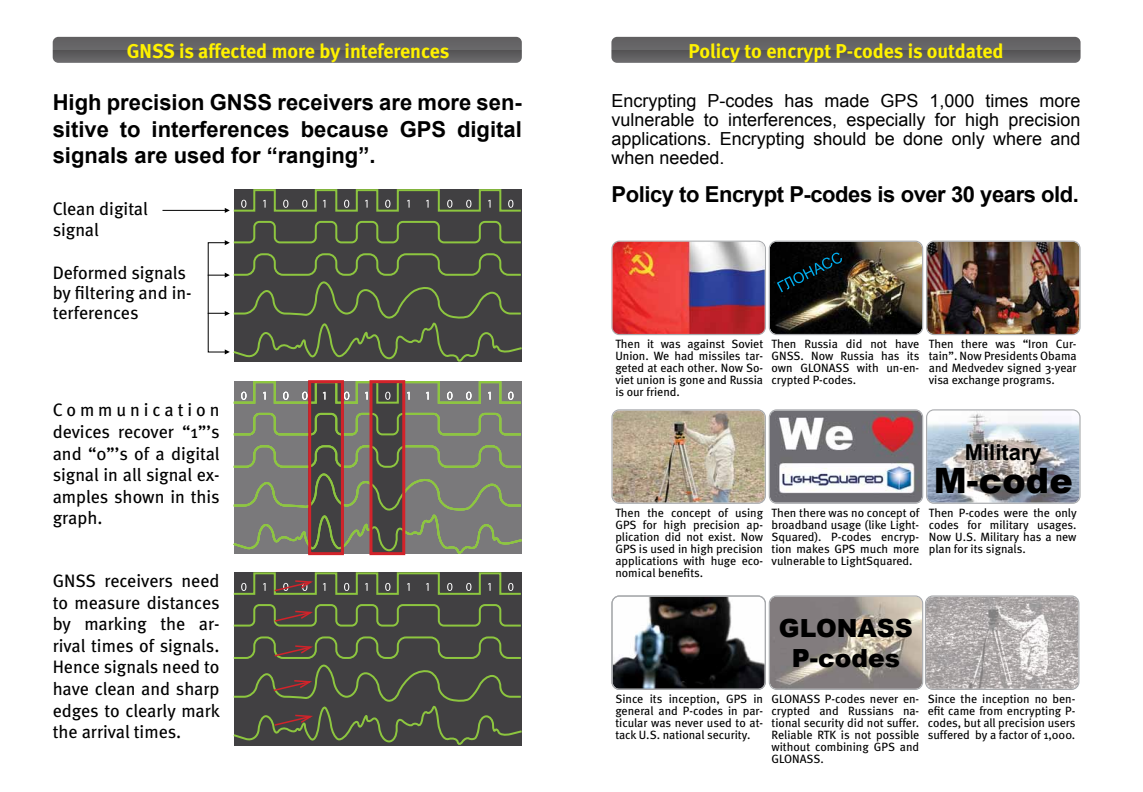
<style>
.page{position:relative;width:1143px;height:792px;background:#fff}
.page>*{position:absolute;margin:0;border:0;box-sizing:border-box;transform-origin:0 0}
.t1{font:900 35px "Arial";color:#000}
.t2{font:900 25px/30px "Arial";color:#000;text-align:center}
.t3{font:700 22px/26.4px "Arial";color:#000;text-align:justify}
.t4{font:700 22px "Arial";letter-spacing:-.02em;color:#000}
.t5{font:700 20px "Meta";color:#fff200}
.t6{font:18px/21.6px "Meta";color:#000}
.t7{font:18px/19px "Arial";color:#000;text-align:justify}
.t8{font:12px/12px "Meta";color:#000;text-align:justify}
</style>
<div class="page">
<svg style="left:53px;top:37px;width:469px;height:26px;background:#636264"></svg>
<svg style="left:611px;top:37px;width:470px;height:26px;background:#646364"></svg>
<svg style="left:233px;top:189px;width:289px;height:173px;background:#484d42"></svg>
<svg style="left:241px;top:200px;width:5px;height:8px"></svg>
<svg style="left:344px;top:200px;width:5px;height:8px"></svg>
<svg style="left:385px;top:200px;width:5px;height:8px"></svg>
<svg style="left:508px;top:200px;width:5px;height:8px"></svg>
<svg style="left:283px;top:200px;width:5px;height:8px"></svg>
<svg style="left:302px;top:200px;width:5px;height:8px"></svg>
<svg style="left:447px;top:200px;width:5px;height:8px"></svg>
<svg style="left:466px;top:200px;width:5px;height:8px"></svg>
<svg style="left:407px;top:200px;width:3px;height:8px"></svg>
<svg style="left:426px;top:200px;width:3px;height:8px"></svg>
<svg style="left:263px;top:200px;width:3px;height:8px"></svg>
<svg style="left:323px;top:200px;width:2px;height:8px"></svg>
<svg style="left:365px;top:200px;width:3px;height:8px"></svg>
<svg style="left:488px;top:200px;width:3px;height:8px"></svg>
<svg style="left:233px;top:572px;width:289px;height:174px;background:#484d42"></svg>
<svg style="left:241px;top:583px;width:5px;height:8px"></svg>
<svg style="left:344px;top:583px;width:5px;height:8px"></svg>
<svg style="left:385px;top:583px;width:5px;height:8px"></svg>
<svg style="left:508px;top:583px;width:5px;height:8px"></svg>
<svg style="left:447px;top:583px;width:5px;height:8px"></svg>
<svg style="left:466px;top:583px;width:5px;height:8px"></svg>
<svg style="left:407px;top:583px;width:3px;height:8px"></svg>
<svg style="left:426px;top:583px;width:3px;height:8px"></svg>
<svg style="left:263px;top:583px;width:3px;height:8px"></svg>
<svg style="left:323px;top:583px;width:2px;height:8px"></svg>
<svg style="left:365px;top:583px;width:3px;height:8px"></svg>
<svg style="left:488px;top:583px;width:3px;height:8px"></svg>
<svg style="left:273px;top:579px;width:42px;height:13px"></svg>
<svg style="left:273px;top:610px;width:42px;height:13px"></svg>
<svg style="left:273px;top:645px;width:42px;height:13px"></svg>
<svg style="left:272px;top:679px;width:42px;height:13px"></svg>
<svg style="left:273px;top:714px;width:42px;height:13px"></svg>
<svg style="left:233px;top:380px;width:289px;height:176px;background:#757a6d"></svg>
<svg style="left:241px;top:392px;width:5px;height:8px"></svg>
<svg style="left:344px;top:392px;width:5px;height:8px"></svg>
<svg style="left:385px;top:392px;width:5px;height:8px"></svg>
<svg style="left:508px;top:392px;width:5px;height:8px"></svg>
<svg style="left:283px;top:392px;width:5px;height:8px"></svg>
<svg style="left:302px;top:392px;width:5px;height:8px"></svg>
<svg style="left:447px;top:392px;width:5px;height:8px"></svg>
<svg style="left:466px;top:392px;width:5px;height:8px"></svg>
<svg style="left:407px;top:392px;width:3px;height:8px"></svg>
<svg style="left:426px;top:392px;width:3px;height:8px"></svg>
<svg style="left:263px;top:392px;width:3px;height:8px"></svg>
<svg style="left:323px;top:392px;width:2px;height:8px"></svg>
<svg style="left:365px;top:392px;width:3px;height:8px"></svg>
<svg style="left:488px;top:392px;width:3px;height:8px"></svg>
<div style="left:369px;top:380px;width:36px;height:175px;border:3px solid #d2232a"></div>
<div style="left:308px;top:380px;width:36px;height:175px;border:3px solid #d2232a"></div>
<hr style="left:162px;top:210px;width:66px;height:1px;background:#000">
<svg style="left:225px;top:208px;width:5px;height:5px"></svg>
<svg style="left:225px;top:240px;width:5px;height:5px"></svg>
<svg style="left:208px;top:311px;width:22px;height:5px"></svg>
<svg style="left:208px;top:273px;width:22px;height:5px"></svg>
<svg style="left:225px;top:349px;width:5px;height:5px"></svg>
<img style="left:611px;top:409px;width:470px;height:95px">
<svg style="left:611px;top:595px;width:468px;height:95px;background:#93908e"></svg>
<img style="left:611px;top:241px;width:470px;height:94px">
<h3 class="t5" style="left:127px;top:39px;width:324px">GNSS is affected more by inteferences</h3>
<h3 class="t5" style="left:688px;top:39px;width:317px">Policy to encrypt P-codes is outdated</h3>
<h3 class="t3" style="left:53px;top:90px;width:471px">High precision GNSS receivers are more sen&shy;sitive to interferences because GPS digital signals are used for “ranging”.</h3>
<h3 class="t6" style="left:53px;top:197px;width:97px">Clean digital signal</h3>
<h3 class="t6" style="left:53px;top:262px;width:140px;line-height:20px">Deformed signals by filtering and in&shy;terferences</h3>
<h3 class="t6" style="left:53px;top:399px;width:169px;text-align:justify">Communication devices recover “1”’s and “0”’s of a digital signal in all signal ex&shy;amples shown in this graph.</h3>
<h3 class="t6" style="left:53px;top:570px;width:169px;text-align:justify">GNSS receivers need to measure distances by marking the ar&shy;rival times of signals.<br>Hence signals need to have clean and sharp edges to clearly mark the arrival times.</h3>
<h3 class="t7" style="left:611px;top:92px;width:471px">Encrypting P-codes has made GPS 1,000 times more vulnerable to interferences, especially for high precision applications. Encrypting should be done only where and when needed.</h3>
<h3 class="t4" style="left:611px;top:180px;width:469px">Policy to Encrypt P-codes is over 30 years old.</h3>
<p class="t8" style="left:615px;top:338px;width:149px">Then it was against Soviet Union. We had missiles tar&shy;geted at each other. Now So&shy;viet union is gone and Russia is our friend.</p>
<p class="t8" style="left:772px;top:338px;width:149px">Then Russia did not have GNSS. Now Russia has its own GLONASS with un-en&shy;crypted P-codes.</p>
<p class="t8" style="left:929px;top:338px;width:149px">Then there was “Iron Cur&shy;tain”. Now Presidents Obama and Medvedev signed 3-year visa exchange programs.</p>
<p class="t8" style="left:615px;top:506px;width:149px">Then the concept of using GPS for high precision ap&shy;plication did not exist. Now GPS is used in high precision applications with huge eco&shy;nomical benefits.</p>
<p class="t8" style="left:772px;top:506px;width:149px">Then there was no concept of broadband usage (like Light-Squared). P-codes encryp&shy;tion makes GPS much more vulnerable to LightSquared.</p>
<h3 class="t3" style="left:965px;top:440px;width:79px">Military</h3>
<h1 class="t1" style="left:934px;top:455px;width:141px">M-code</h1>
<p class="t8" style="left:929px;top:506px;width:149px">Then P-codes were the only codes for military usages.<br>Now U.S. Military has a new plan for its signals.</p>
<h2 class="t2" style="left:779px;top:612px;width:136px">GLONASS<br>P-codes</h2>
<p class="t8" style="left:615px;top:692px;width:149px">Since its inception, GPS in general and P-codes in par&shy;ticular was never used to at&shy;tack U.S. national security.</p>
<p class="t8" style="left:772px;top:692px;width:149px">GLONASS P-codes never en&shy;crypted and Russians na&shy;tional security did not suffer.<br>Reliable RTK is not possible without combining GPS and GLONASS.</p>
<p class="t8" style="left:928px;top:692px;width:149px">Since the inception no ben&shy;efit came from encrypting P&shy;codes, but all precision users suffered by a factor of 1,000.</p>
</div>
